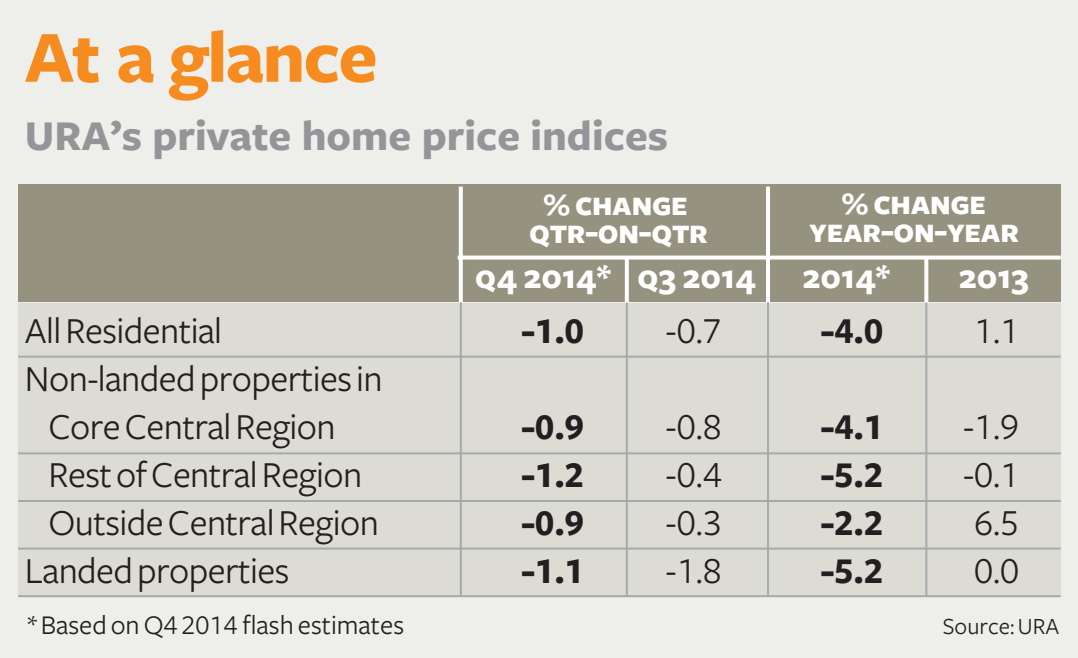
<style>
.page{position:relative;width:1078px;height:658px;background:#fff}
.page>*{position:absolute;margin:0;border:0;box-sizing:border-box;transform-origin:0 0}
.t1{font:700 76px "Freight Sans";letter-spacing:-.025em;color:#f68b1f}
.t2{font:700 44px "Freight Sans";color:#939598}
.t3{font:38px/48px "Freight Sans";letter-spacing:-.015em;color:#231f20;text-align:justify}
.t4{font:700 38px/48px "Freight Sans";color:#231f20;text-align:justify}
.t5{font:36px/28px "Freight Sans Bold SC";letter-spacing:-.025em;color:#fff;text-align:center}
.t6{font:36px "Freight Sans Bold SC";color:#fff}
.t7{font:28px "Freight Sans";color:#231f20}
.t8{font:24px "Freight Sans";color:#231f20}
.s1{font-size:32px}
</style>
<div class="page">
<div style="left:0;top:0;width:1077px;height:658px;background:#eeeeeb"></div>
<div style="left:19px;top:184px;width:1041px;height:118px;background:#95937f"></div>
<div style="left:18px;top:303px;width:1042px;height:292px;background:#dcdcd4"></div>
<hr style="left:18px;top:355px;width:1042px;height:2px;background:#a8a9ad">
<hr style="left:18px;top:452px;width:1042px;height:2px;background:#a8a9ad">
<hr style="left:18px;top:500px;width:1042px;height:2px;background:#a8a9ad">
<hr style="left:459px;top:301px;width:2px;height:295px;background:#a8a9ad">
<hr style="left:625px;top:301px;width:2px;height:295px;background:#a8a9ad">
<hr style="left:766px;top:301px;width:2px;height:295px;background:#a8a9ad">
<hr style="left:925px;top:301px;width:2px;height:295px;background:#a8a9ad">
<svg style="left:458px;top:187px;width:4px;height:115px"></svg>
<svg style="left:624px;top:259px;width:4px;height:43px"></svg>
<svg style="left:924px;top:259px;width:4px;height:43px"></svg>
<svg style="left:765px;top:187px;width:4px;height:115px"></svg>
<hr style="left:18px;top:547px;width:1042px;height:2px;background:#a8a9ad">
<hr style="left:18px;top:595px;width:1042px;height:2px;background:#a8a9ad">
<svg style="left:457px;top:255px;width:603px;height:4px;background:#efefec"></svg>
<h1 class="t1" style="left:25px;top:16px;width:354px">At a glance</h1>
<p class="t2" style="left:25px;top:112px;width:644px">URA’s private home price indices</p>
<p class="t5" style="left:528px;top:191px;width:181px"><span class="s1">%</span> change qtr-on-qtr</p>
<p class="t6" style="left:475px;top:257px;width:282px">q4 2014* q3 2014</p>
<p class="t5" style="left:808px;top:190px;width:212px"><span class="s1">%</span> change year-on-year</p>
<p class="t5" style="left:802px;top:264px;width:89px">2014*</p>
<p class="t5" style="left:958px;top:264px;width:71px">2013</p>
<p class="t3" style="left:25px;top:307px;width:198px">All Residential</p>
<p class="t3" style="left:25px;top:355px;width:359px">Non-landed properties in</p>
<p class="t3" style="left:49px;top:403px;width:289px">Core Central Region</p>
<p class="t3" style="left:49px;top:451px;width:315px">Rest of Central Region</p>
<p class="t3" style="left:49px;top:499px;width:332px">Outside Central Region</p>
<p class="t3" style="left:25px;top:547px;width:266px">Landed properties</p>
<p class="t4" style="left:521px;top:307px;width:64px">-1.0</p>
<p class="t4" style="left:521px;top:403px;width:64px">-0.9 -1.2 -0.9 -1.1</p>
<p class="t3" style="left:665px;top:307px;width:58px">-0.7</p>
<p class="t3" style="left:665px;top:403px;width:58px">-0.8 -0.4 -0.3 -1.8</p>
<p class="t4" style="left:820px;top:307px;width:64px">-4.0</p>
<p class="t4" style="left:820px;top:403px;width:64px">-4.1 -5.2 -2.2 -5.2</p>
<p class="t3" style="left:973px;top:307px;width:47px">1.1</p>
<p class="t3" style="left:962px;top:403px;width:58px">-1.9 -0.1<br>6.5<br>0.0</p>
<p class="t7" style="left:27px;top:610px;width:378px">* Based on Q4 2014 flash estimates</p>
<p class="t8" style="left:942px;top:613px;width:118px">Source: URA</p>
</div>
